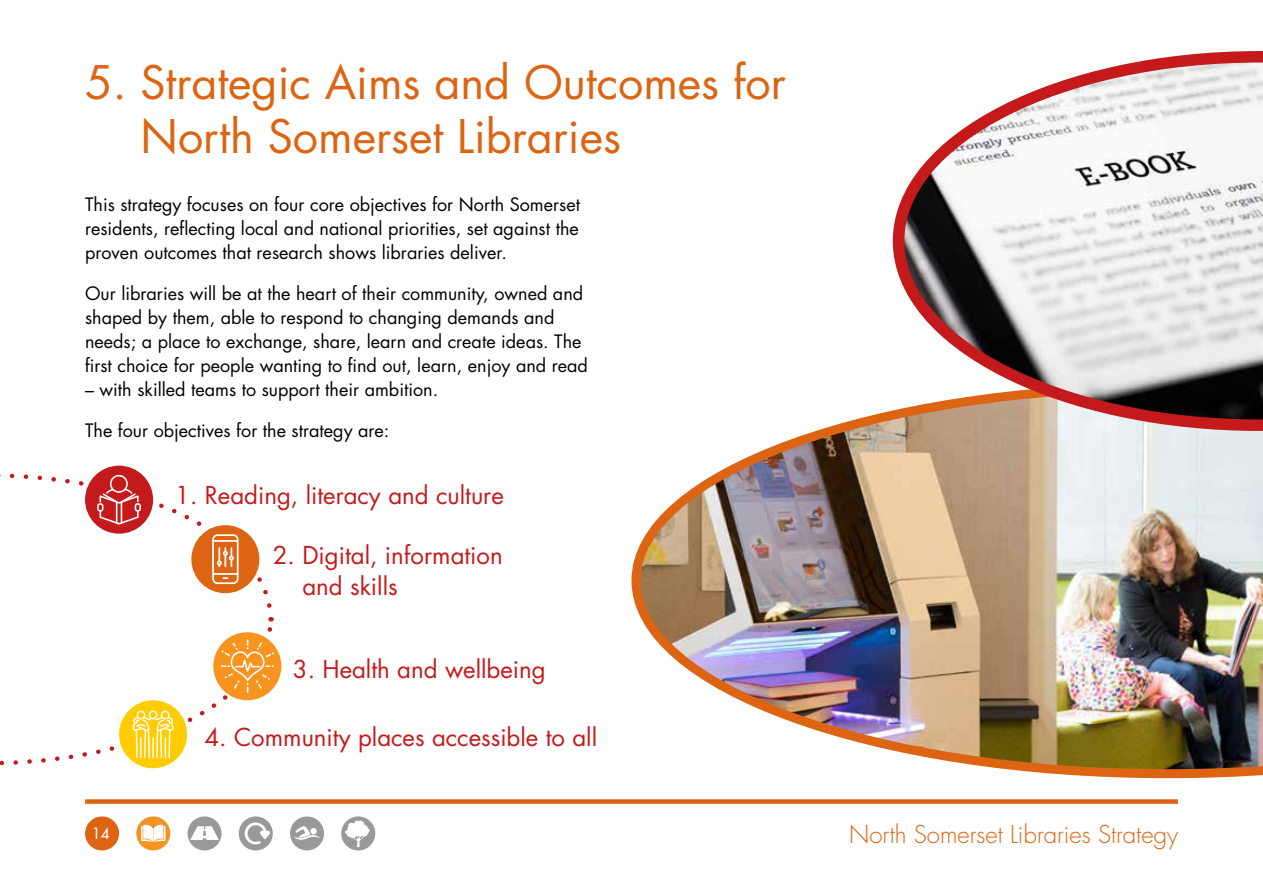
<style>
.page{position:relative;width:1263px;height:893px;background:#fff}
.page>*{position:absolute;margin:0;border:0;box-sizing:border-box;transform-origin:0 0}
.Heading_1__H1{font:45px/54px "Futura LT";color:#dc6413}
.aims{font:24px/31.5px "Futura LT";color:#c51a1b}
.t1{font:300 24px "Futura LT";color:#dc6413}
.Text__P{font:18px/24px "Futura LT";color:#000;text-align:justify}
.t2{font:15px "Futura LT";color:#fff}
</style>
<div class="page">
<div style="left:85px;top:799px;width:1093px;height:5px;background:#dc6413"></div>
<div style="left:136px;top:816px;width:34px;height:34px;background:#f39322;border-radius:50%"></div>
<svg style="left:141px;top:824px;width:24px;height:18px"></svg>
<div style="left:188px;top:816px;width:34px;height:34px;background:#999;border-radius:50%"></div>
<svg style="left:190px;top:826px;width:29px;height:14px"></svg>
<div style="left:239px;top:816px;width:34px;height:34px;background:#999;border-radius:50%"></div>
<svg style="left:245px;top:822px;width:25px;height:22px"></svg>
<div style="left:290px;top:816px;width:34px;height:34px;background:#999;border-radius:50%"></div>
<svg style="left:294px;top:826px;width:26px;height:14px"></svg>
<div style="left:341px;top:816px;width:34px;height:34px;background:#999;border-radius:50%"></div>
<svg style="left:345px;top:821px;width:25px;height:26px"></svg>
<div style="left:85px;top:816px;width:34px;height:34px;background:#dc6413;border-radius:50%"></div>
<img style="left:631px;top:410px;width:632px;height:368px">
<svg style="left:893px;top:51px;width:370px;height:380px"></svg>
<div style="left:213px;top:632px;width:68px;height:68px;background:#f7941f;border-radius:50%"></div>
<svg style="left:0;top:617px;width:275px;height:151px"></svg>
<div style="left:85px;top:466px;width:68px;height:68px;background:#c51a1b;border-radius:50%"></div>
<svg style="left:0;top:471px;width:272px;height:137px"></svg>
<h1 class="Heading_1__H1" style="left:140px;top:56px;width:647px;text-indent:-55px">5. Strategic Aims and Outcomes for<br>North Somerset Libraries</h1>
<p class="Text__P" style="left:85px;top:192px;width:496px">This strategy focuses on four core objectives for North Somerset residents, reflecting local and national priorities, set against the proven outcomes that research shows libraries deliver.</p>
<p class="Text__P" style="left:85px;top:281px;width:504px;text-align:left">Our libraries will be at the heart of their community, owned and shaped by them, able to respond to changing demands and needs; a place to exchange, share, learn and create ideas. The first choice for people wanting to find out, learn, enjoy and read</p>
<p class="Text__P" style="left:85px;top:377px;width:355px">– with skilled teams to support their ambition.</p>
<p class="Text__P" style="left:85px;top:418px;width:306px">The four objectives for the strategy are:</p>
<h2 class="aims" style="left:175px;top:480px;width:330px">1. Reading, literacy and culture</h2>
<h2 class="aims" style="left:302px;top:539px;width:202px;text-indent:-30px">2. Digital, information and skills</h2>
<h2 class="aims" style="left:293px;top:653px;width:254px">3. Health and wellbeing</h2>
<h2 class="aims" style="left:205px;top:722px;width:394px">4. Community places accessible to all</h2>
<p class="t2" style="left:92px;top:824px;width:19px">14</p>
<h2 class="t1" style="left:849px;top:820px;width:330px">North Somerset Libraries Strategy</h2>
</div>
